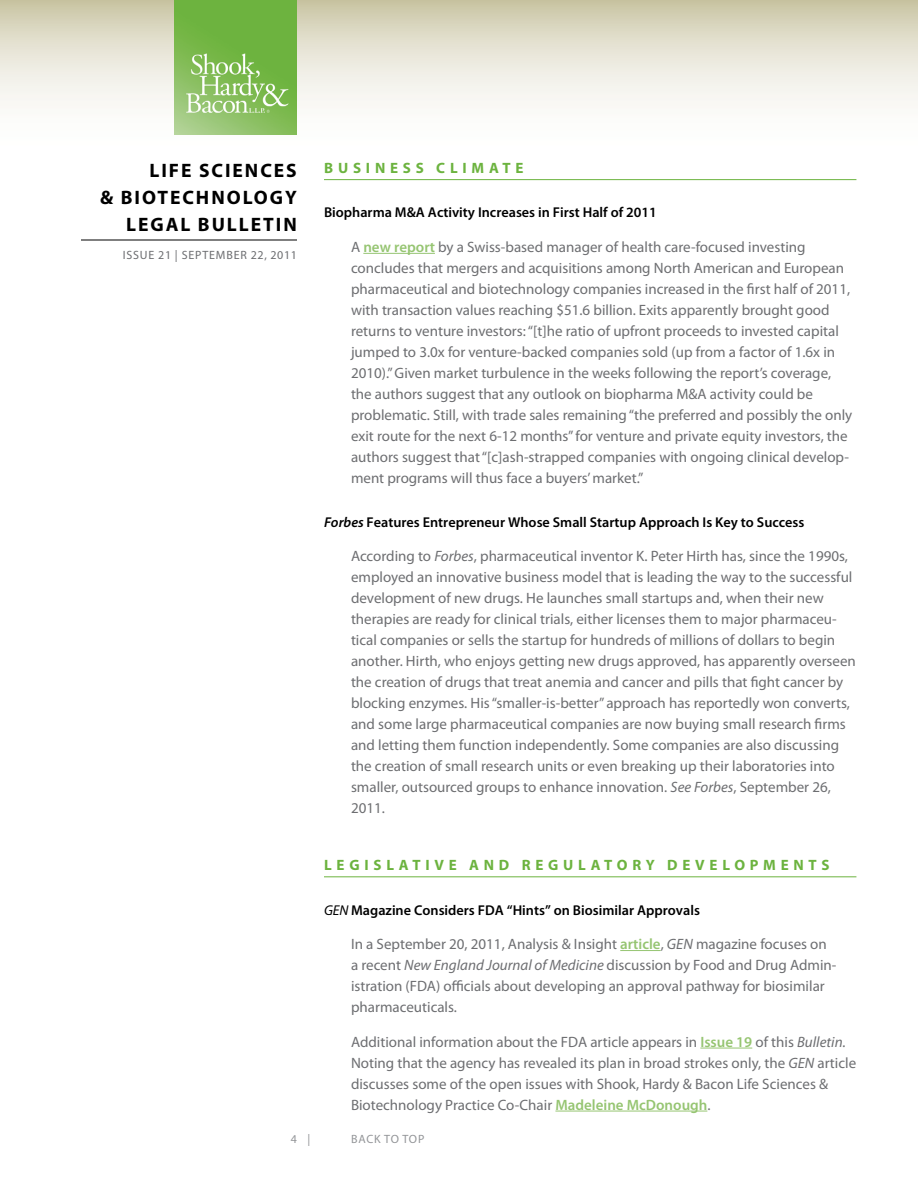
<style>
.page{position:relative;width:918px;height:1188px;background:#fff}
.page>*{position:absolute;margin:0;border:0;box-sizing:border-box;transform-origin:0 0}
.t1{font:700 19.5px "Myriad Pro";letter-spacing:.1em;color:#000}
.t2{font:15px/21px "Myriad Pro";color:#6d6e71}
.t3{font:700 15px "Myriad Pro";letter-spacing:.32em;color:#6cb33f}
.t4{font:600 14.25px "Myriad Pro";color:#000}
.t5{font:12px "Myriad Pro";letter-spacing:.07em;color:#6d6e71}
.t6{font:12px "Myriad Pro";color:#939598}
.s1{font-weight:600;color:#96c572}
.s2{font-style:italic}
.s3{font-weight:400;font-style:italic}
</style>
<div class="page">
<svg style="left:0;top:0;width:918px;height:135px"></svg>
<hr style="left:81px;top:240px;width:216px;height:1px;background:#000">
<img style="left:175px;top:0;width:122px;height:135px">
<hr style="left:324px;top:179px;width:532px;height:1px;background:#6cb33f">
<hr style="left:363px;top:253px;width:72px;height:1px;background:#96c572">
<hr style="left:324px;top:876px;width:532px;height:1px;background:#6cb33f">
<hr style="left:620px;top:950px;width:41px;height:1px;background:#96c572">
<hr style="left:700px;top:1048px;width:52px;height:1px;background:#96c572">
<hr style="left:555px;top:1111px;width:152px;height:1px;background:#96c572">
<h1 class="t1" style="left:150px;top:157px;width:149px">LIFE SCIENCES</h1>
<h1 class="t1" style="left:100px;top:184px;width:198px">&amp; BIOTECHNOLOGY</h1>
<h1 class="t1" style="left:126px;top:211px;width:13px">LEG</h1>
<h1 class="t1" style="left:166px;top:211px;width:73px">AL BULLE</h1>
<h1 class="t1" style="left:263px;top:211px;width:23px">TIN</h1>
<p class="t5" style="left:123px;top:248px;width:176px">Issue 21 | SEPTEMBER 22, 2011</p>
<p class="t3" style="left:324px;top:158px;width:162px">BU SINESS CLIMAT</p>
<p class="t3" style="left:515px;top:158px;width:10px">E</p>
<p class="t4" style="left:324px;top:203px;width:334px">Biopharma M&amp;A Activity Increases in First Half of 2011</p>
<p class="t2" style="left:351px;top:236px;width:503px">A <span class="s1">new report</span> by a Swiss-based manager of health care-focused investing concludes that mergers and acquisitions among North American and European pharmaceutical and biotechnology companies increased in the first half of 2011, with transaction values reaching $51.6 billion. Exits apparently brought good returns to venture investors: “[t]he ratio of upfront proceeds to invested capital jumped to 3.0x for venture-backed companies sold (up from a factor of 1.6x in 2010).” Given market turbulence in the weeks following the report’s coverage, the authors suggest that any outlook on biopharma M&amp;A activity could be problematic. Still, with trade sales remaining “the preferred and possibly the only exit route for the next 6-12 months” for venture and private equity investors, the authors suggest that “[c]ash-strapped companies with ongoing clinical develop&shy;ment programs will thus face a buyers’ market.”</p>
<p class="t4" style="left:324px;top:513px;width:482px"><span class="s2">Forbes</span> Features Entrepreneur Whose Small Startup Approach Is Key to Success</p>
<p class="t2" style="left:351px;top:546px;width:506px">According to <span class="s2">Forbes</span>, pharmaceutical inventor K. Peter Hirth has, since the 1990s, employed an innovative business model that is leading the way to the successful development of new drugs. He launches small startups and, when their new therapies are ready for clinical trials, either licenses them to major pharmaceu&shy;tical companies or sells the startup for hundreds of millions of dollars to begin another. Hirth, who enjoys getting new drugs approved, has apparently overseen the creation of drugs that treat anemia and cancer and pills that fight cancer by blocking enzymes. His “smaller-is-better” approach has reportedly won converts, and some large pharmaceutical companies are now buying small research firms and letting them function independently. Some companies are also discussing the creation of small research units or even breaking up their laboratories into smaller, outsourced groups to enhance innovation. <span class="s2">See Forbes</span>, September 26, 2011.</p>
<p class="t3" style="left:324px;top:856px;width:280px">LEGISLAT IVE A ND REGU LATO</p>
<p class="t3" style="left:632px;top:856px;width:117px">RY DEVELOPM</p>
<p class="t3" style="left:781px;top:856px;width:50px">ENT S</p>
<p class="t4" style="left:324px;top:901px;width:378px"><span class="s3">GEN</span> Magazine Considers FDA “Hints” on Biosimilar Approvals</p>
<p class="t2" style="left:351px;top:933px;width:487px">In a September 20, 2011, Analysis &amp; Insight <span class="s1">article</span>, <span class="s2">GEN</span> magazine focuses on a recent <span class="s2">New England Journal of Medicine</span> discussion by Food and Drug Admin&shy;istration (FDA) officials about developing an approval pathway for biosimilar pharmaceuticals.</p>
<p class="t2" style="left:351px;top:1031px;width:507px">Additional information about the FDA article appears in <span class="s1">Issue 19</span> of this <span class="s2">Bulletin.<br></span>Noting that the agency has revealed its plan in broad strokes only, the <span class="s2">GEN</span> article discusses some of the open issues with Shook, Hardy &amp; Bacon Life Sciences &amp; Biotechnology Practice Co-Chair <span class="s1">Madeleine McDonough</span>.</p>
<p class="t6" style="left:291px;top:1132px;width:21px">4 |</p>
<p class="t6" style="left:351px;top:1132px;width:9px">back</p>
<p class="t6" style="left:384px;top:1132px;width:27px">to top</p>
</div>
